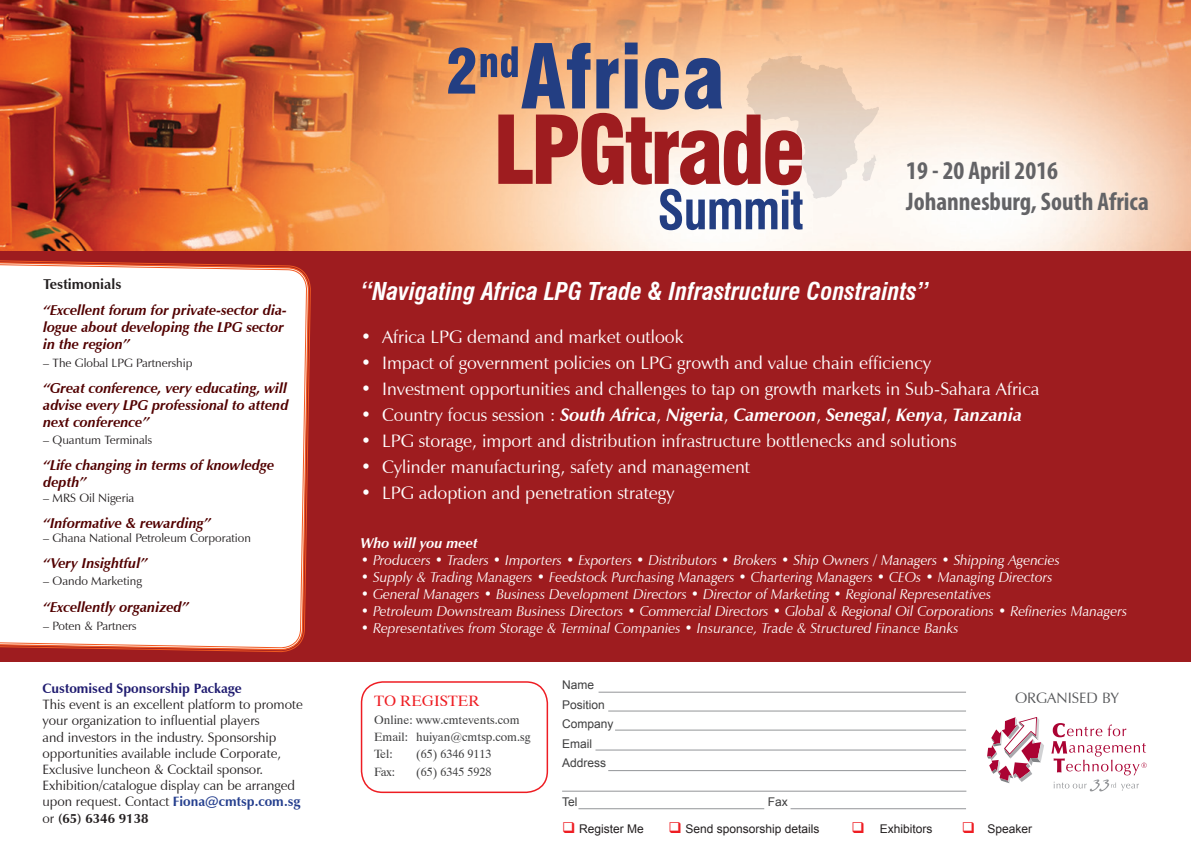
<style>
.page{position:relative;width:1191px;height:851px;background:#fff}
.page>*{position:absolute;margin:0;border:0;box-sizing:border-box;transform-origin:0 0}
.t1{font:700 condensed 25.5px "Myriad Pro";color:#636366}
.t2{font:italic 700 condensed 24px "Swiss 721 BT";color:#fff}
.t3{font:18px "Zapf Humanist 601 BT";color:#fff}
.t4{font:italic 700 18px "Zapf Humanist 601 BT";color:#fff}
.t5{font:15px "Zapf Humanist 601 BT";color:#57585a}
.t6{font:15px "Dutch 801 BT";color:#ee1d23}
.t7{font:italic 14.25px "Zapf Humanist 601 BT";color:#fff}
.t8{font:italic 700 14.25px/17.1px "Zapf Humanist 601 BT";color:#520000}
.t9{font:italic 700 14.25px "Zapf Humanist 601 BT";color:#fff}
.t10{font:700 14.25px "Zapf Humanist 601 BT";color:#231f20}
.t11{font:13.5px/16.2px "Zapf Humanist 601 BT";color:#231f20}
.t12{font:700 13.5px "Zapf Humanist 601 BT";color:#201c70}
.t13{font:12px "Zapf Humanist 601 BT";color:#231f20}
.t14{font:12px "Dutch 801 BT";color:#3e3e3f}
.t15{font:12px "Arial";color:#231f20}
.t16{font:12px "Arial";color:#3e3e3f}
.s1{font-weight:700;color:#253f8e}
.s2{font-weight:700}
.s3{font-weight:400;font-style:normal}
.s4{color:#ee1d23}
</style>
<div class="page">
<img style="left:0;top:0;width:1191px;height:251px">
<div style="left:0;top:251px;width:1191px;height:410px;background:#9e1c1f"></div>
<hr style="left:598px;top:691px;width:368px;height:1px;background:#939598">
<hr style="left:608px;top:710px;width:358px;height:1px;background:#939598">
<hr style="left:615px;top:729px;width:351px;height:1px;background:#939598">
<hr style="left:595px;top:749px;width:371px;height:1px;background:#939598">
<hr style="left:608px;top:770px;width:358px;height:1px;background:#939598">
<hr style="left:790px;top:808px;width:176px;height:1px;background:#939598">
<hr style="left:562px;top:790px;width:404px;height:1px;background:#939598">
<hr style="left:578px;top:808px;width:186px;height:1px;background:#939598">
<svg style="left:987px;top:717px;width:57px;height:66px"></svg>
<svg style="left:1051px;top:723px;width:95px;height:68px"></svg>
<div style="left:361px;top:681px;width:187px;height:112px;border:2px solid #ee1d23;border-radius:21px"></div>
<svg style="left:0;top:215px;width:311px;height:447px"></svg>
<svg style="left:0;top:261px;width:310px;height:401px"></svg>
<div style="left:0;top:264px;width:307px;height:384px;background:#fff"></div>
<svg style="left:448px;top:43px;width:431px;height:187px;background:#cca59a"></svg>
<p class="t10" style="left:43px;top:275px;width:80px">Testimonials</p>
<p class="t8" style="left:43px;top:302px;width:245px">“Excellent forum for private-sector dia&shy;logue about developing the LPG sector in the region”</p>
<p class="t13" style="left:43px;top:355px;width:151px">– The Global LPG Partnership</p>
<p class="t8" style="left:43px;top:379px;width:247px;text-align:justify">“Great conference, very educating, will advise every LPG professional to attend next conference”</p>
<p class="t13" style="left:43px;top:432px;width:110px">– Quantum Terminals</p>
<p class="t8" style="left:43px;top:456px;width:232px">“Life changing in terms of knowledge depth”</p>
<p class="t13" style="left:43px;top:490px;width:93px">– MRS Oil Nigeria</p>
<p class="t8" style="left:43px;top:514px;width:169px">“Informative &amp; rewarding”</p>
<p class="t13" style="left:43px;top:530px;width:209px">– Ghana National Petroleum Corporation</p>
<p class="t8" style="left:43px;top:555px;width:105px">“Very Insightful”</p>
<p class="t13" style="left:43px;top:573px;width:100px">– Oando Marketing</p>
<p class="t8" style="left:43px;top:598px;width:147px">“Excellently organized”</p>
<p class="t13" style="left:43px;top:618px;width:95px">– Poten &amp; Partners</p>
<p class="t12" style="left:43px;top:680px;width:201px">Customised Sponsorship Package</p>
<p class="t11" style="left:43px;top:696px;width:262px">This event is an excellent platform to promote your organization to influential players<br>and investors in the industry. Sponsorship opportunities available include Corporate, Exclusive luncheon &amp; Cocktail sponsor.<br>Exhibition/catalogue display can be arranged upon request. Contact <span class="s1">Fiona@cmtsp.com.sg </span>or <span class="s2">(65) 6346 9138</span></p>
<p class="t1" style="left:906px;top:155px;width:153px">19 - 20 April 2016</p>
<p class="t1" style="left:906px;top:185px;width:244px">Johannesburg, South Africa</p>
<p class="t2" style="left:361px;top:277px;width:569px">“Navigating Africa LPG Trade &amp; Infrastructure Constraints”</p>
<p class="t3" style="left:361px;top:326px;width:324px">• Africa LPG demand and market outlook</p>
<p class="t3" style="left:361px;top:352px;width:572px">• Impact of government policies on LPG growth and value chain efficiency</p>
<p class="t3" style="left:361px;top:377px;width:680px">• Investment opportunities and challenges to tap on growth markets in Sub-Sahara Africa</p>
<p class="t4" style="left:361px;top:403px;width:663px"><span class="s3">• Country focus session :</span> South Africa<span class="s3">,</span> Nigeria<span class="s3">,</span> Cameroon<span class="s3">,</span> Senegal<span class="s3">,</span> Kenya<span class="s3">,</span> Tanzania</p>
<p class="t3" style="left:361px;top:429px;width:597px">• LPG storage, import and distribution infrastructure bottlenecks and solutions</p>
<p class="t3" style="left:361px;top:455px;width:391px">• Cylinder manufacturing, safety and management</p>
<p class="t3" style="left:361px;top:481px;width:315px">• LPG adoption and penetration strategy</p>
<p class="t9" style="left:361px;top:534px;width:118px">Who will you meet</p>
<p class="t7" style="left:361px;top:551px;width:700px">• Producers • Traders • Importers • Exporters • Distributors • Brokers • Ship Owners / Managers • Shipping Agencies</p>
<p class="t7" style="left:361px;top:568px;width:693px">• Supply &amp; Trading Managers • Feedstock Purchasing Managers • Chartering Managers • CEOs • Managing Directors</p>
<p class="t7" style="left:361px;top:585px;width:632px">• General Managers • Business Development Directors • Director of Marketing • Regional Representatives</p>
<p class="t7" style="left:361px;top:602px;width:768px">• Petroleum Downstream Business Directors • Commercial Directors • Global &amp; Regional Oil Corporations • Refineries Managers</p>
<p class="t7" style="left:361px;top:619px;width:599px">• Representatives from Storage &amp; Terminal Companies • Insurance, Trade &amp; Structured Finance Banks</p>
<p class="t6" style="left:374px;top:691px;width:107px">TO REGISTER</p>
<p class="t14" style="left:374px;top:711px;width:147px">Online: www.cmtevents.com</p>
<p class="t14" style="left:374px;top:729px;width:158px">Email: huiyan@cmtsp.com.sg</p>
<p class="t14" style="left:374px;top:746px;width:20px">Tel:</p>
<p class="t14" style="left:416px;top:746px;width:77px">(65) 6346 9113</p>
<p class="t14" style="left:374px;top:764px;width:23px">Fax:</p>
<p class="t14" style="left:416px;top:764px;width:77px">(65) 6345 5928</p>
<p class="t16" style="left:562px;top:676px;width:34px">Name</p>
<p class="t16" style="left:562px;top:696px;width:44px">Position</p>
<p class="t16" style="left:562px;top:715px;width:53px">Company</p>
<p class="t16" style="left:562px;top:735px;width:31px">Email</p>
<p class="t16" style="left:562px;top:754px;width:46px">Address</p>
<p class="t16" style="left:562px;top:793px;width:17px">Tel</p>
<p class="t16" style="left:767px;top:793px;width:22px">Fax</p>
<p class="t15" style="left:562px;top:820px;width:83px"><span class="s4">❑</span> Register Me</p>
<p class="t15" style="left:668px;top:820px;width:153px"><span class="s4">❑</span> Send sponsorship details</p>
<p class="t15" style="left:851px;top:820px;width:83px"><span class="s4">❑</span> Exhibitors</p>
<p class="t15" style="left:962px;top:820px;width:72px"><span class="s4">❑</span> Speaker</p>
<p class="t5" style="left:1015px;top:688px;width:105px">ORGANISED BY</p>
</div>
